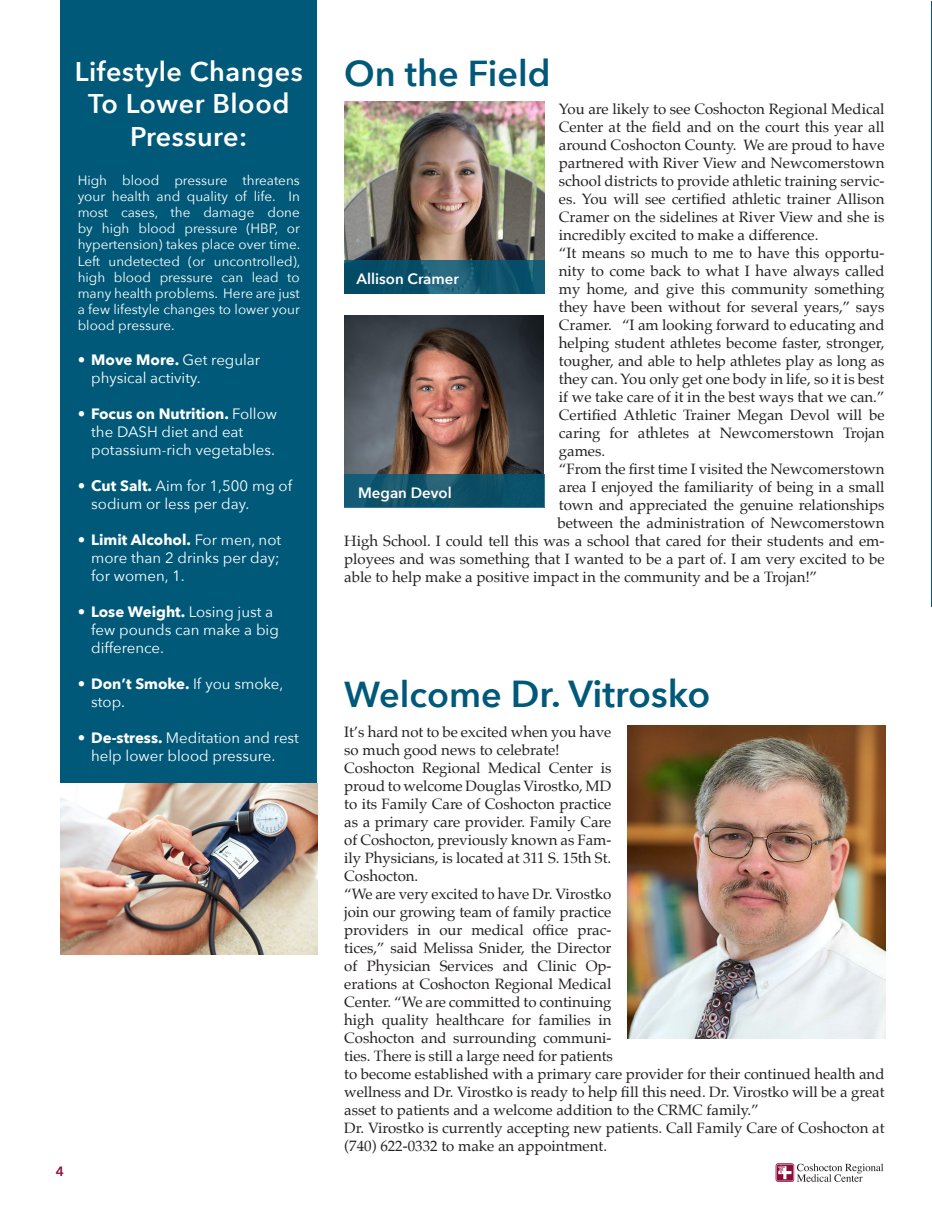
<style>
.page{position:relative;width:932px;height:1215px;background:#fff}
.page>*{position:absolute;margin:0;border:0;box-sizing:border-box;transform-origin:0 0}
.t1{font:600 37.5px "Avenir Next";color:#005979}
.t2{font:600 36px "Avenir Next";color:#005979}
.t3{font:600 27px/32.4px "Avenir Next";letter-spacing:.02em;color:#fff;text-align:center}
.Body_Copy{font:15px/18px "Palatino";color:#231f20;text-align:justify}
.t4{font:15px/18px "Avenir Next";color:#fff}
.t5{font:600 15px "Avenir Next";color:#fff}
.t6{font:13.5px/16.2px "Avenir Next";color:#fff;text-align:justify}
.t7{font:600 13.5px "Avenir Next";color:#8d0e3a}
.s1{font-weight:700}
.s2{font-size:36px}
</style>
<div class="page">
<hr style="left:931px;top:1px;width:1px;height:606px;background:#005979">
<div style="left:60px;top:0;width:257px;height:789px;background:#005979"></div>
<img style="left:60px;top:783px;width:257px;height:171px">
<svg style="left:775px;top:1163px;width:19px;height:19px"></svg>
<svg style="left:776px;top:1164px;width:107px;height:18px"></svg>
<img style="left:627px;top:726px;width:258px;height:313px">
<img style="left:344px;top:102px;width:200px;height:158px">
<img style="left:344px;top:315px;width:200px;height:159px">
<svg style="left:344px;top:260px;width:200px;height:33px;background:#10556e"></svg>
<svg style="left:344px;top:474px;width:200px;height:34px;background:#11556c"></svg>
<p class="t3" style="left:75px;top:55px;width:230px">Lifestyle Changes<br>To Lower Blood<br>Pressure:</p>
<p class="t6" style="left:78px;top:171px;width:224px">High blood pressure threatens your health and quality of life. In most cases, the damage done by high blood pressure (HBP, or hypertension) takes place over time.<br>Left undetected (or uncontrolled), high blood pressure can lead to many health problems. Here are just a few lifestyle changes to lower your blood pressure.</p>
<p class="t4" style="left:91px;top:350px;width:171px;text-indent:-14px"><span class="s1">• Move More.</span> Get regular physical activity.</p>
<p class="t4" style="left:91px;top:404px;width:187px;text-indent:-14px"><span class="s1">• Focus on Nutrition.</span> Follow the DASH diet and eat potassium-rich vegetables.</p>
<p class="t4" style="left:91px;top:476px;width:202px;text-indent:-14px"><span class="s1">• Cut Salt.</span> Aim for 1,500 mg of sodium or less per day.</p>
<p class="t4" style="left:91px;top:530px;width:191px;text-align:justify;text-indent:-14px"><span class="s1">• Limit Alcohol.</span> For men, not more than 2 drinks per day; for women, 1.</p>
<p class="t4" style="left:91px;top:602px;width:189px;text-indent:-14px"><span class="s1">• Lose Weight.</span> Losing just a few pounds can make a big difference.</p>
<p class="t4" style="left:91px;top:674px;width:194px;text-indent:-14px"><span class="s1">• Don’t Smoke.</span> If you smoke, stop.</p>
<p class="t4" style="left:91px;top:728px;width:209px;text-indent:-14px"><span class="s1">• De-stress.</span> Meditation and rest help lower blood pressure.</p>
<p class="t7" style="left:56px;top:1160px;width:10px">4</p>
<p class="t2" style="left:344px;top:42px;width:208px">On the Field</p>
<p class="Body_Copy" style="left:559px;top:100px;width:327px">You are likely to see Coshocton Regional Medical Center at the field and on the court this year all around Coshocton County. We are proud to have partnered with River View and Newcomerstown school districts to provide athletic training servic&shy;es. You will see certified athletic trainer Allison Cramer on the sidelines at River View and she is incredibly excited to make a difference.</p>
<p class="Body_Copy" style="left:559px;top:244px;width:327px">“It means so much to me to have this opportu&shy;nity to come back to what I have always called my home, and give this community something they have been without for several years,” says Cramer. “I am looking forward to educating and helping student athletes become faster, stronger, tougher, and able to help athletes play as long as they can. You only get one body in life, so it is best if we take care of it in the best ways that we can.”</p>
<p class="Body_Copy" style="left:559px;top:406px;width:327px">Certified Athletic Trainer Megan Devol will be caring for athletes at Newcomerstown Trojan games.</p>
<p class="Body_Copy" style="left:559px;top:460px;width:327px">“From the first time I visited the Newcomerstown</p>
<p class="Body_Copy" style="left:559px;top:478px;width:327px">area I enjoyed the familiarity of being in a small</p>
<p class="Body_Copy" style="left:559px;top:496px;width:327px">town and appreciated the genuine relationships</p>
<p class="Body_Copy" style="left:557px;top:514px;width:329px">between the administration of Newcomerstown</p>
<p class="Body_Copy" style="left:344px;top:532px;width:541px">High School. I could tell this was a school that cared for their students and em-</p>
<p class="Body_Copy" style="left:344px;top:550px;width:541px">ployees and was something that I wanted to be a part of. I am very excited to be</p>
<p class="Body_Copy" style="left:344px;top:568px;width:474px">able to help make a positive impact in the community and be a Trojan!”</p>
<p class="t5" style="left:356px;top:266px;width:104px">Allison Cramer</p>
<p class="t5" style="left:358px;top:480px;width:95px">Megan Devol</p>
<p class="t1" style="left:344px;top:662px;width:367px"><span class="s2">Welcome</span> Dr. Vitrosko</p>
<p class="Body_Copy" style="left:344px;top:723px;width:268px">It’s hard not to be excited when you have so much good news to celebrate!</p>
<p class="Body_Copy" style="left:344px;top:759px;width:269px">Coshocton Regional Medical Center is proud to welcome Douglas Virostko, MD to its Family Care of Coshocton practice as a primary care provider. Family Care of Coshocton, previously known as Fam&shy;ily Physicians, is located at 311 S. 15th St.<br>Coshocton.</p>
<p class="Body_Copy" style="left:344px;top:885px;width:542px;text-align:left">“We are very excited to have Dr. Virostko<br>join our growing team of family practice<br>providers in our medical office prac-<br>tices,” said Melissa Snider, the Director<br>of Physician Services and Clinic Op-<br>erations at Coshocton Regional Medical<br>Center. “We are committed to continuing<br>high quality healthcare for families in<br>Coshocton and surrounding communi-<br>ties. There is still a large need for patients<br>to become established with a primary care provider for their continued health and wellness and Dr. Virostko is ready to help fill this need. Dr. Virostko will be a great asset to patients and a welcome addition to the CRMC family.”</p>
<p class="Body_Copy" style="left:344px;top:1119px;width:541px">Dr. Virostko is currently accepting new patients. Call Family Care of Coshocton at (740) 622-0332 to make an appointment.</p>
</div>
